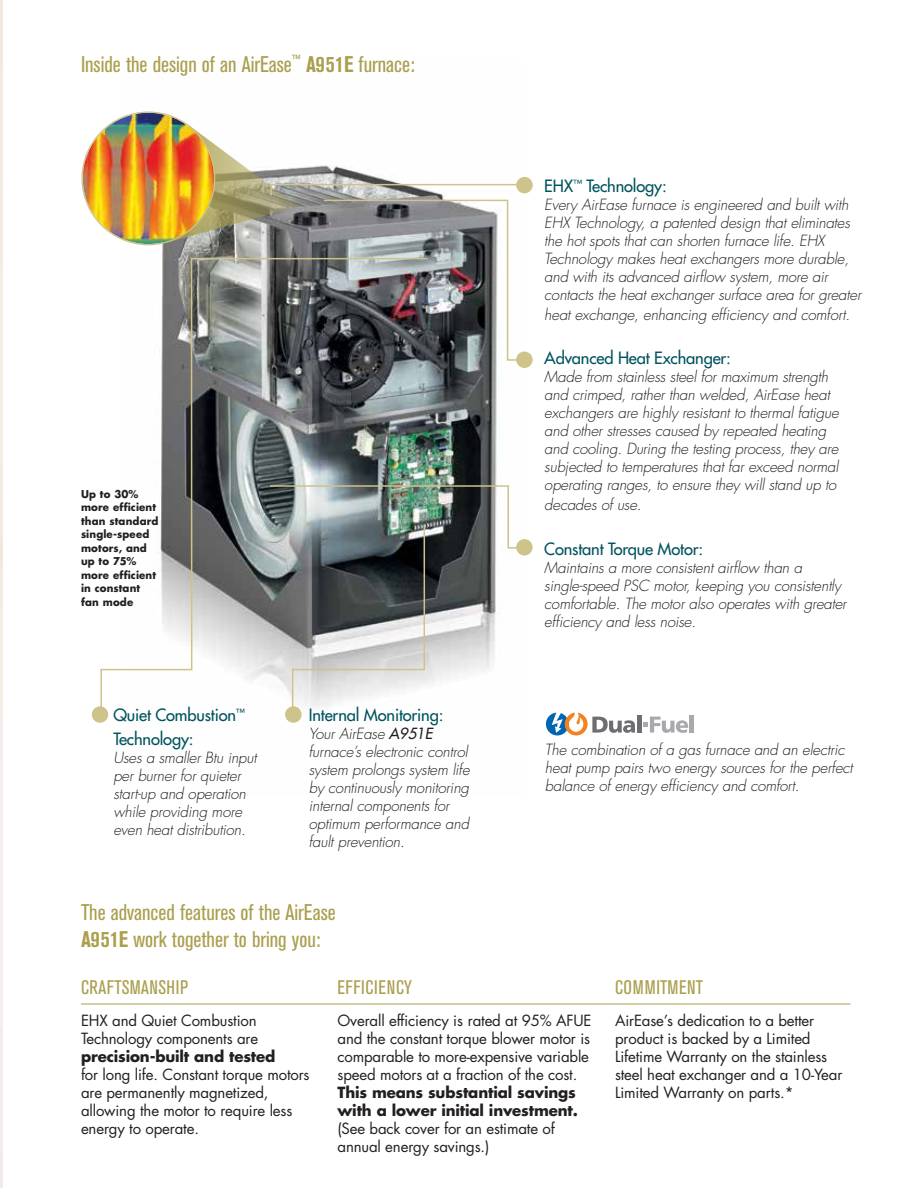
<style>
.page{position:relative;width:918px;height:1188px;background:#fff}
.page>*{position:absolute;margin:0;border:0;box-sizing:border-box;transform-origin:0 0}
.t1{font:condensed 22.5px/27px "Akzidenz Grotesk BE";color:#aa9f4e}
.t2{font:condensed 19.5px "Akzidenz Grotesk BE";letter-spacing:.02em;color:#aa9f4e}
.t3{font:500 16.5px/24px "Futura Std";letter-spacing:-.01em;color:#00535e}
.t4{font:italic 300 15px/18px "Futura Std";letter-spacing:-.01em;color:#231f20}
.t5{font:15px/18px "Futura Std";letter-spacing:-.01em;color:#231f20}
.t6{font:700 15px/18px "Futura Std";letter-spacing:-.01em;color:#231f20}
.t7{font:700 10.5px/13.5px "Futura Std";letter-spacing:.015em;color:#231f20}
.s1{font-weight:700}
.s2{font-weight:500}
</style>
<div class="page">
<img style="left:123px;top:113px;width:403px;height:610px">
<svg style="left:516px;top:539px;width:17px;height:17px"></svg>
<div style="left:516px;top:177px;width:17px;height:16px;background:#cdc38b;border-radius:50%"></div>
<div style="left:516px;top:352px;width:17px;height:16px;background:#cdc38b;border-radius:50%"></div>
<div style="left:92px;top:706px;width:16px;height:17px;background:#cdc38b;border-radius:50%"></div>
<div style="left:285px;top:706px;width:17px;height:17px;background:#cdc38b;border-radius:50%"></div>
<svg style="left:100px;top:257px;width:329px;height:455px"></svg>
<hr style="left:81px;top:1004px;width:769px;height:1px;background:#aa9f4e">
<img style="left:83px;top:113px;width:131px;height:131px;border-radius:66px">
<img style="left:165px;top:125px;width:360px;height:236px">
<hr style="left:637px;top:715px;width:4px;height:18px;background:#6d6e71">
<svg style="left:643px;top:717px;width:45px;height:16px"></svg>
<hr style="left:690px;top:715px;width:4px;height:18px;background:#a7a9ac">
<svg style="left:546px;top:713px;width:89px;height:22px"></svg>
<svg style="left:268px;top:485px;width:260px;height:224px"></svg>
<h1 class="t1" style="left:81px;top:51px;width:335px">Inside the design of an AirEase<sup>™</sup> <span class="s1">A951E</span> furnace:</h1>
<p class="t7" style="left:81px;top:487px;width:79px">Up to 30% more efficient than standard single-speed motors, and up to 75% more efficient in constant fan mode</p>
<p class="t3" style="left:113px;top:703px;width:133px">Quiet Combustion<sup>™<br></sup>Technology:</p>
<p class="t4" style="left:113px;top:749px;width:145px">Uses a smaller Btu input per burner for quieter start-up and operation while providing more even heat distribution.</p>
<p class="t3" style="left:309px;top:703px;width:136px">Internal Monitoring:</p>
<p class="t4" style="left:309px;top:725px;width:162px">Your AirEase <span class="s2">A951E </span>furnace’s electronic control system prolongs system life by continuously monitoring internal components for optimum performance and fault prevention.</p>
<h1 class="t1" style="left:81px;top:899px;width:256px">The advanced features of the AirEase<br><span class="s1">A951E</span> work together to bring you:</h1>
<p class="t3" style="left:544px;top:174px;width:124px">EHX<sup>™</sup> Technology:</p>
<p class="t4" style="left:544px;top:196px;width:318px">Every AirEase furnace is engineered and built with EHX Technology, a patented design that eliminates the hot spots that can shorten furnace life. EHX Technology makes heat exchangers more durable, and with its advanced airflow system, more air contacts the heat exchanger surface area for greater</p>
<p class="t4" style="left:544px;top:306px;width:307px">heat exchange, enhancing efficiency and comfort.</p>
<p class="t3" style="left:544px;top:346px;width:188px">Advanced Heat Exchanger:</p>
<p class="t4" style="left:544px;top:368px;width:296px">Made from stainless steel for maximum strength and crimped, rather than welded, AirEase heat exchangers are highly resistant to thermal fatigue and other stresses caused by repeated heating and cooling. During the testing process, they are subjected to temperatures that far exceed normal operating ranges, to ensure they will stand up to</p>
<p class="t4" style="left:544px;top:496px;width:99px">decades of use.</p>
<p class="t3" style="left:544px;top:537px;width:160px">Constant Torque Motor:</p>
<p class="t4" style="left:544px;top:558px;width:304px">Maintains a more consistent airflow than a single-speed PSC motor, keeping you consistently comfortable. The motor also operates with greater efficiency and less noise.</p>
<p class="t4" style="left:545px;top:741px;width:309px">The combination of a gas furnace and an electric heat pump pairs two energy sources for the perfect balance of energy efficiency and comfort.</p>
<h2 class="t2" style="left:81px;top:977px;width:109px">CRAFTSMANSHIP</h2>
<p class="t5" style="left:81px;top:1011px;width:179px">EHX and Quiet Combustion<br>Technology components are</p>
<p class="t6" style="left:81px;top:1047px;width:196px">precision-built and tested</p>
<p class="t5" style="left:81px;top:1065px;width:230px">for long life. Constant torque motors are permanently magnetized, allowing the motor to require less energy to operate.</p>
<h2 class="t2" style="left:338px;top:977px;width:9px">efficiency</h2>
<p class="t5" style="left:338px;top:1011px;width:256px">Overall efficiency is rated at 95% AFUE and the constant torque blower motor is comparable to more-expensive variable speed motors at a fraction of the cost.</p>
<p class="t6" style="left:338px;top:1083px;width:242px">This means substantial savings with a lower initial investment.</p>
<p class="t5" style="left:338px;top:1119px;width:219px">(See back cover for an estimate of annual energy savings.)</p>
<h2 class="t2" style="left:615px;top:977px;width:90px">COMMITMENT</h2>
<p class="t5" style="left:615px;top:1011px;width:229px">AirEase’s dedication to a better product is backed by a Limited<br>Lifetime Warranty on the stainless steel heat exchanger and a 10-Year<br>Limited Warranty on parts.*</p>
</div>
